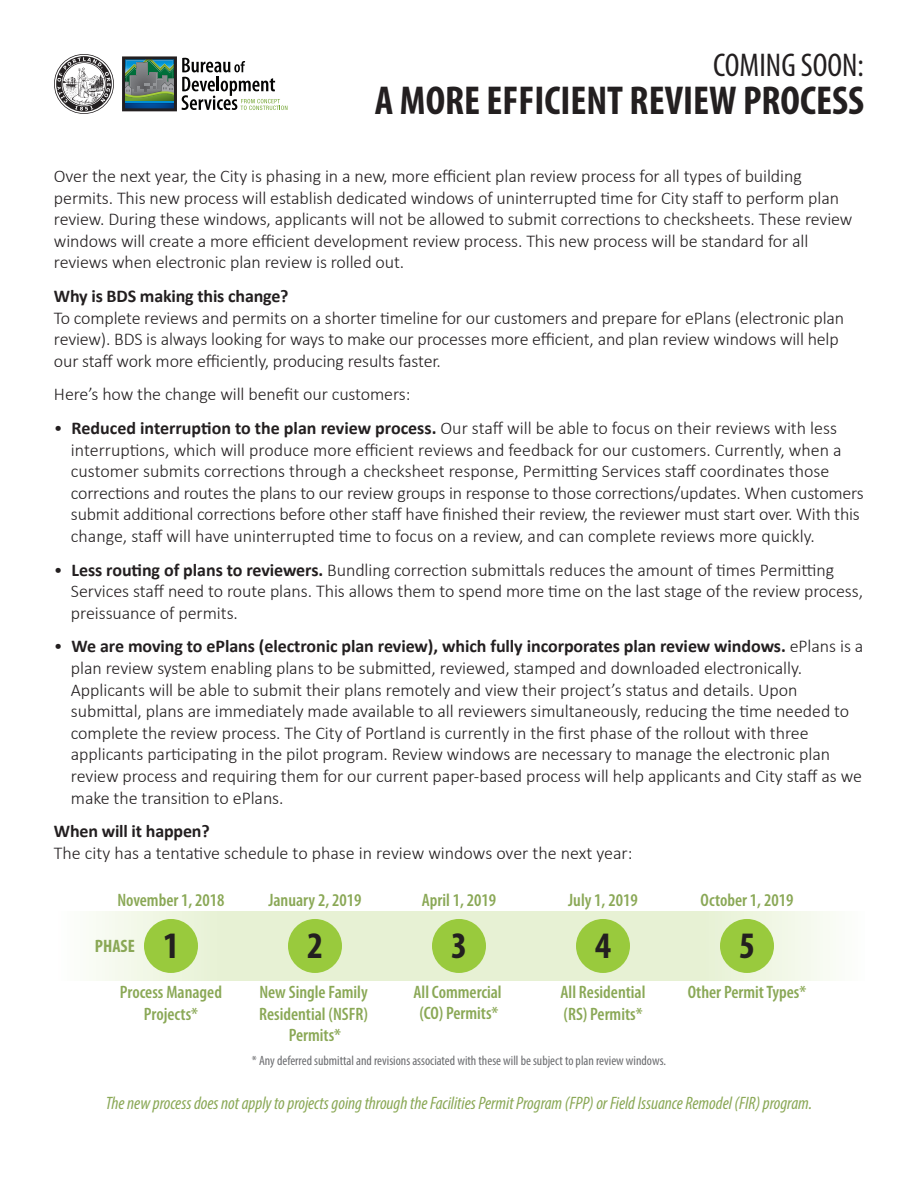
<style>
.page{position:relative;width:918px;height:1188px;background:#fff}
.page>*{position:absolute;margin:0;border:0;box-sizing:border-box;transform-origin:0 0}
.t1{font:700 condensed 40.5px "Myriad Pro";color:#231f20}
.t2{font:700 condensed 37.5px "Myriad Pro";color:#231f20}
.t3{font:condensed 33px "Myriad Pro";color:#231f20}
.t4{font:300 18px/21.6px "Calibri";letter-spacing:-.005em;color:#231f20}
.t5{font:600 condensed 18px/21.6px "Myriad Pro";color:#8aa856;text-align:center}
.t6{font:italic condensed 18px "Myriad Pro";color:#8aa856}
.t7{font:700 18px "Calibri";letter-spacing:-.01em;color:#231f20}
.t8{font:700 condensed 18px "Myriad Pro";color:#8aa856}
.t9{font:condensed 13.5px "Myriad Pro";color:#6c6d70}
.s1{font-weight:700}
</style>
<div class="page">
<svg style="left:54px;top:54px;width:60px;height:60px"></svg>
<svg style="left:122px;top:56px;width:165px;height:55px"></svg>
<svg style="left:93px;top:912px;width:740px;height:68px;background:#eaf2d9"></svg>
<div style="left:144px;top:919px;width:54px;height:54px;background:#99ca3d;border-radius:50%"></div>
<div style="left:288px;top:919px;width:54px;height:54px;background:#99ca3d;border-radius:50%"></div>
<div style="left:432px;top:919px;width:54px;height:54px;background:#99ca3d;border-radius:50%"></div>
<div style="left:576px;top:919px;width:54px;height:54px;background:#99ca3d;border-radius:50%"></div>
<div style="left:720px;top:919px;width:54px;height:54px;background:#99ca3d;border-radius:50%"></div>
<h3 class="t3" style="left:713px;top:45px;width:152px">COMING SOON:</h3>
<h1 class="t1" style="left:375px;top:75px;width:491px">A MORE EFFICIENT REVIEW PROCESS</h1>
<p class="t4" style="left:54px;top:165px;width:800px">Over the next year, the City is phasing in a new, more efficient plan review process for all types of building permits. This new process will establish dedicated windows of uninterrupted time for City staff to perform plan review. During these windows, applicants will not be allowed to submit corrections to checksheets. These review windows will create a more efficient development review process. This new process will be standard for all reviews when electronic plan review is rolled out.</p>
<p class="t7" style="left:54px;top:284px;width:236px">Why is BDS making this change?</p>
<p class="t4" style="left:54px;top:307px;width:792px">To complete reviews and permits on a shorter timeline for our customers and prepare for ePlans (electronic plan review). BDS is always looking for ways to make our processes more efficient, and plan review windows will help our staff work more efficiently, producing results faster.</p>
<p class="t4" style="left:54px;top:383px;width:358px">Here’s how the change will benefit our customers:</p>
<p class="t4" style="left:71px;top:417px;width:794px;text-indent:-17px">• <span class="s1">Reduced interruption to the plan review process.</span> Our staff will be able to focus on their reviews with less interruptions, which will produce more efficient reviews and feedback for our customers. Currently, when a customer submits corrections through a checksheet response, Permitting Services staff coordinates those corrections and routes the plans to our review groups in response to those corrections/updates. When customers submit additional corrections before other staff have finished their review, the reviewer must start over. With this change, staff will have uninterrupted time to focus on a review, and can complete reviews more quickly.</p>
<p class="t4" style="left:71px;top:559px;width:794px;text-indent:-17px">• <span class="s1">Less routing of plans to reviewers.</span> Bundling correction submittals reduces the amount of times Permitting<br>Services staff need to route plans. This allows them to spend more time on the last stage of the review process, preissuance of permits.</p>
<p class="t4" style="left:71px;top:635px;width:794px;text-indent:-17px">• <span class="s1">We are moving to ePlans (electronic plan review), which fully incorporates plan review windows.</span> ePlans is a plan review system enabling plans to be submitted, reviewed, stamped and downloaded electronically.<br>Applicants will be able to submit their plans remotely and view their project’s status and details. Upon submittal, plans are immediately made available to all reviewers simultaneously, reducing the time needed to complete the review process. The City of Portland is currently in the first phase of the rollout with three applicants participating in the pilot program. Review windows are necessary to manage the electronic plan review process and requiring them for our current paper-based process will help applicants and City staff as we make the transition to ePlans.</p>
<p class="t7" style="left:54px;top:820px;width:157px">When will it happen?</p>
<p class="t4" style="left:54px;top:842px;width:580px">The city has a tentative schedule to phase in review windows over the next year:</p>
<p class="t5" style="left:117px;top:889px;width:109px">November 1, 2018</p>
<p class="t5" style="left:268px;top:889px;width:95px">January 2, 2019</p>
<p class="t5" style="left:422px;top:889px;width:76px">April 1, 2019</p>
<p class="t5" style="left:568px;top:889px;width:71px">July 1, 2019</p>
<p class="t5" style="left:701px;top:889px;width:94px">October 1, 2019</p>
<p class="t8" style="left:95px;top:935px;width:41px">PHASE</p>
<h2 class="t2" style="left:163px;top:922px;width:17px">1</h2>
<h2 class="t2" style="left:307px;top:922px;width:17px">2</h2>
<h2 class="t2" style="left:451px;top:922px;width:17px">3</h2>
<h2 class="t2" style="left:595px;top:922px;width:17px">4</h2>
<h2 class="t2" style="left:739px;top:922px;width:17px">5</h2>
<p class="t5" style="left:120px;top:981px;width:104px">Process Managed<br>Projects*</p>
<p class="t5" style="left:259px;top:981px;width:110px">New Single Family<br>Residential (NSFR)<br>Permits*</p>
<p class="t5" style="left:413px;top:982px;width:90px;line-height:21px">All Commercial (CO) Permits*</p>
<p class="t5" style="left:561px;top:981px;width:86px;text-align:left">All Residential (RS) Permits*</p>
<p class="t5" style="left:688px;top:981px;width:120px">Other Permit Types*</p>
<p class="t9" style="left:252px;top:1053px;width:416px">* Any deferred submittal and revisions associated with these will be subject to plan review windows.</p>
<p class="t6" style="left:106px;top:1092px;width:708px">The new process does not apply to projects going through the Facilities Permit Program (FPP) or Field Issuance Remodel (FIR) program.</p>
</div>
